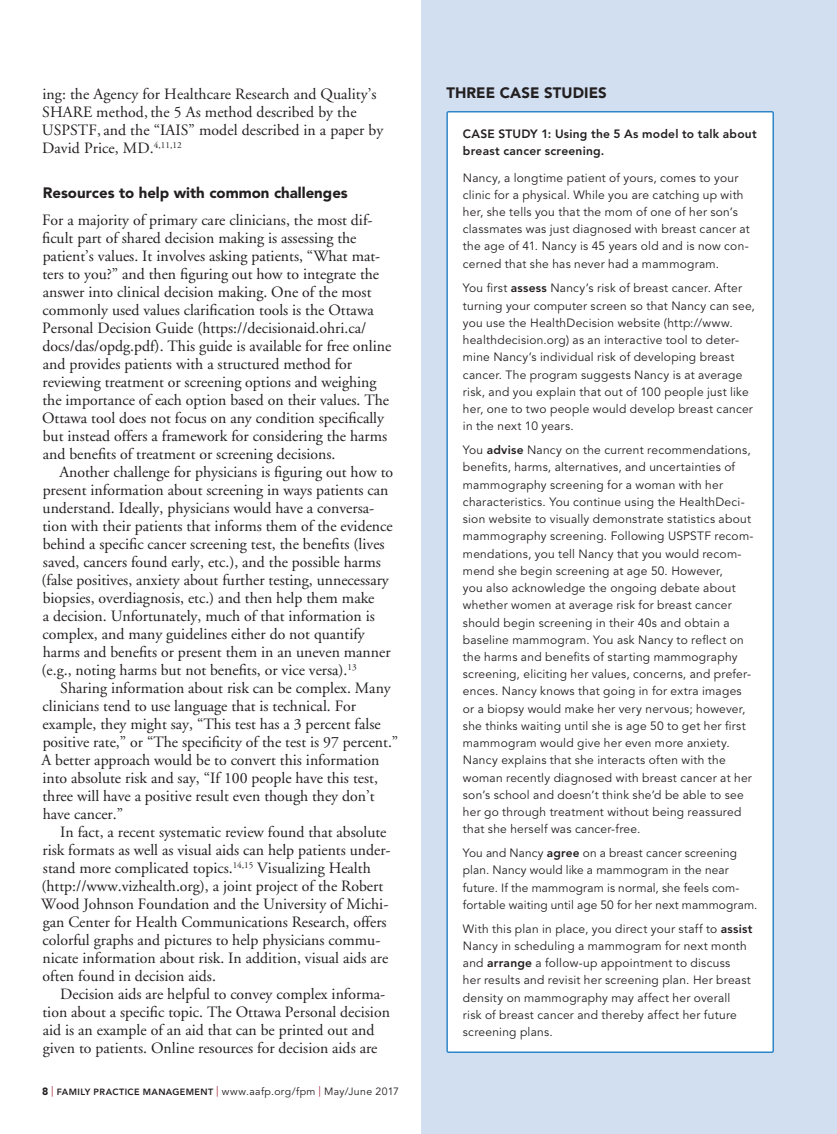
<style>
.page{position:relative;width:837px;height:1134px;background:#fff}
.page>*{position:absolute;margin:0;border:0;box-sizing:border-box;transform-origin:0 0}
.body{font:15.75px/18px "Adobe Garamond";color:#231f20}
.body_no_indent{font:15.75px/18px "Adobe Garamond";color:#231f20}
.subhead{font:900 15px "Avenir LT Std";color:#231f20}
.sidebar_head{font:900 15px "Avenir LT Std";letter-spacing:.005em;color:#231f20}
.sidebar_body{font:12px/17.2px "Avenir LT Std";letter-spacing:.02em;color:#231f20}
.sidebar_body-2{font:800 12px/17.2px "Avenir LT Std";letter-spacing:.02em;color:#231f20}
.t1{font:10.5px "Avenir LT Std";letter-spacing:.04em;color:#231f20}
.s1{font-weight:900}
.s2{font-family:"Adobe Garamond";color:#a4142c}
.s3{font-weight:800;font-size:9px}
.s4{font-weight:800}
</style>
<div class="page">
<div style="left:421px;top:0;width:416px;height:1134px;background:#d2dff1"></div>
<div style="left:447px;top:112px;width:326px;height:940px;background:#fff;border-radius:2px"></div>
<div style="left:446px;top:111px;width:328px;height:942px;border:2px solid #2e86c7;border-radius:2px"></div>
<p class="body" style="left:42px;top:85px;width:343px">ing: the Agency for Healthcare Research and Quality’s SHARE method, the 5 As method described by the USPSTF, and the “IAIS” model described in a paper by David Price, MD.<sup>4,11,12</sup></p>
<p class="subhead" style="left:43px;top:184px;width:307px">Resources to help with common challenges</p>
<p class="body_no_indent" style="left:42px;top:211px;width:351px">For a majority of primary care clinicians, the most dif&shy;ficult part of shared decision making is assessing the patient’s values. It involves asking patients, “What mat&shy;ters to you?” and then figuring out how to integrate the answer into clinical decision making. One of the most commonly used values clarification tools is the Ottawa Personal Decision Guide (https://decisionaid.ohri.ca/ docs/das/opdg.pdf). This guide is available for free online and provides patients with a structured method for reviewing treatment or screening options and weighing the importance of each option based on their values. The Ottawa tool does not focus on any condition specifically but instead offers a framework for considering the harms and benefits of treatment or screening decisions.</p>
<p class="body" style="left:42px;top:463px;width:353px;text-indent:18px">Another challenge for physicians is figuring out how to present information about screening in ways patients can understand. Ideally, physicians would have a conversa&shy;tion with their patients that informs them of the evidence behind a specific cancer screening test, the benefits (lives saved, cancers found early, etc.), and the possible harms (false positives, anxiety about further testing, unnecessary biopsies, overdiagnosis, etc.) and then help them make<br>a decision. Unfortunately, much of that information is complex, and many guidelines either do not quantify harms and benefits or present them in an uneven manner (e.g., noting harms but not benefits, or vice versa).<sup>13</sup></p>
<p class="body" style="left:41px;top:679px;width:358px;text-indent:19px">Sharing information about risk can be complex. Many clinicians tend to use language that is technical. For example, they might say, “This test has a 3 percent false positive rate,” or “The specificity of the test is 97 percent.” A better approach would be to convert this information into absolute risk and say, “If 100 people have this test, three will have a positive result even though they don’t have cancer.”</p>
<p class="body" style="left:41px;top:823px;width:351px;text-indent:19px">In fact, a recent systematic review found that absolute risk formats as well as visual aids can help patients under&shy;stand more complicated topics.<sup>14,15</sup> Visualizing Health (http://www.vizhealth.org), a joint project of the Robert Wood Johnson Foundation and the University of Michi&shy;gan Center for Health Communications Research, offers colorful graphs and pictures to help physicians commu&shy;nicate information about risk. In addition, visual aids are often found in decision aids.</p>
<p class="body" style="left:42px;top:985px;width:349px;text-indent:18px">Decision aids are helpful to convey complex informa&shy;tion about a specific topic. The Ottawa Personal decision aid is an example of an aid that can be printed out and given to patients. Online resources for decision aids are</p>
<p class="t1" style="left:42px;top:1086px;width:358px"><span class="s1">8</span> <span class="s2">|</span> <span class="s3">FAMILY PRACTICE MANAGEMENT</span> <span class="s2">|</span> www.aafp.org/fpm <span class="s2">|</span> May/June 2017</p>
<p class="sidebar_head" style="left:446px;top:84px;width:162px">THREE CASE STUDIES</p>
<p class="sidebar_body-2" style="left:463px;top:125px;width:295px">CASE STUDY 1: Using the 5 As model to talk about breast cancer screening.</p>
<p class="sidebar_body" style="left:463px;top:169px;width:288px">Nancy, a longtime patient of yours, comes to your clinic for a physical. While you are catching up with her, she tells you that the mom of one of her son’s classmates was just diagnosed with breast cancer at the age of 41. Nancy is 45 years old and is now con&shy;cerned that she has never had a mammogram.</p>
<p class="sidebar_body" style="left:463px;top:280px;width:293px">You first <span class="s4">assess</span> Nancy’s risk of breast cancer. After turning your computer screen so that Nancy can see, you use the HealthDecision website (http://www. healthdecision.org) as an interactive tool to deter&shy;mine Nancy’s individual risk of developing breast cancer. The program suggests Nancy is at average risk, and you explain that out of 100 people just like her, one to two people would develop breast cancer in the next 10 years.</p>
<p class="sidebar_body" style="left:463px;top:442px;width:292px">You <span class="s4">advise</span> Nancy on the current recommendations, benefits, harms, alternatives, and uncertainties of mammography screening for a woman with her characteristics. You continue using the HealthDeci&shy;sion website to visually demonstrate statistics about mammography screening. Following USPSTF recom&shy;mendations, you tell Nancy that you would recom&shy;mend she begin screening at age 50. However,<br>you also acknowledge the ongoing debate about whether women at average risk for breast cancer should begin screening in their 40s and obtain a baseline mammogram. You ask Nancy to reflect on the harms and benefits of starting mammography screening, eliciting her values, concerns, and prefer&shy;ences. Nancy knows that going in for extra images or a biopsy would make her very nervous; however, she thinks waiting until she is age 50 to get her first mammogram would give her even more anxiety.<br>Nancy explains that she interacts often with the woman recently diagnosed with breast cancer at her son’s school and doesn’t think she’d be able to see her go through treatment without being reassured that she herself was cancer-free.</p>
<p class="sidebar_body" style="left:463px;top:845px;width:296px">You and Nancy <span class="s4">agree</span> on a breast cancer screening plan. Nancy would like a mammogram in the near future. If the mammogram is normal, she feels com&shy;fortable waiting until age 50 for her next mammogram.</p>
<p class="sidebar_body" style="left:463px;top:920px;width:291px">With this plan in place, you direct your staff to <span class="s4">assist </span>Nancy in scheduling a mammogram for next month and <span class="s4">arrange</span> a follow-up appointment to discuss<br>her results and revisit her screening plan. Her breast density on mammography may affect her overall<br>risk of breast cancer and thereby affect her future screening plans.</p>
</div>
